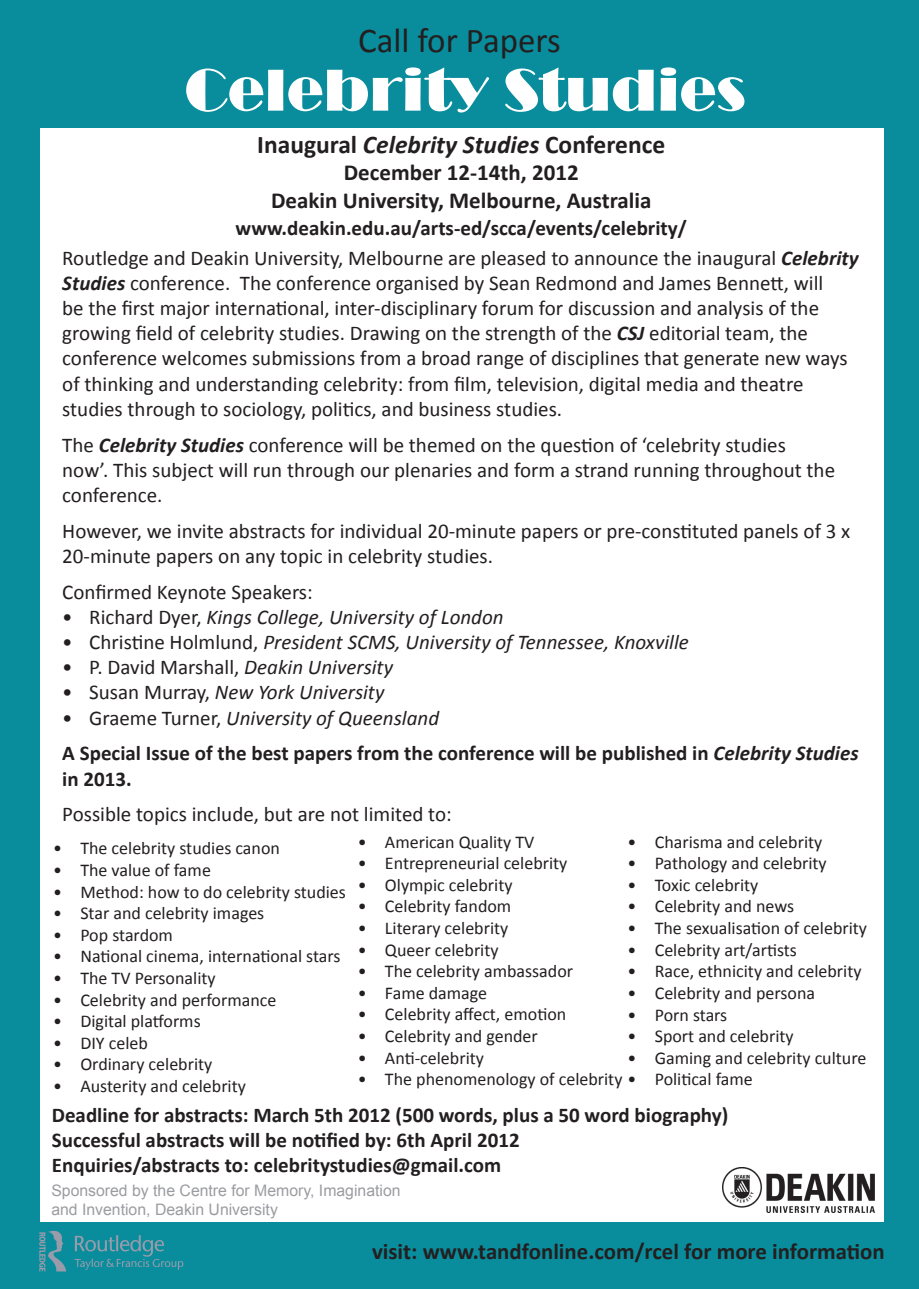
<style>
.page{position:relative;width:919px;height:1289px;background:#fff}
.page>*{position:absolute;margin:0;border:0;box-sizing:border-box;transform-origin:0 0}
.t1{font:61.35px "Broadway";color:#fff}
.t2{font:34.95px "Calibri";color:#231f20}
.t3{font:700 25.5px "Calibri";color:#231f20}
.t4{font:700 22.95px/27.6px "Calibri";color:#231f20;text-align:center}
.t5{font:700 22.8px "Calibri";color:#231f20}
.t6{font:21px/25.2px "Calibri";color:#231f20}
.t7{font:700 21px/25.2px "Calibri";color:#231f20}
.t8{font:italic 21px "Calibri";color:#231f20}
.t9{font:18px "Calibri";color:#231f20}
.t10{font:15.75px "Arial";color:#9b9ca0}
.s1{font-style:italic}
.s2{font-weight:700;font-style:italic}
.s3{font-style:normal}
</style>
<div class="page">
<div style="left:0;top:0;width:918px;height:1288px;background:#098d9d"></div>
<div style="left:40px;top:128px;width:843px;height:1094px;background:#fff"></div>
<img style="left:39px;top:1230px;width:145px;height:42px">
<img style="left:722px;top:1167px;width:152px;height:45px">
<p class="t2" style="left:358px;top:18px;width:204px">Call for Papers</p>
<p class="t1" style="left:184px;top:55px;width:563px">Celebrity Studies</p>
<p class="t3" style="left:257px;top:128px;width:409px">Inaugural <span class="s1">Celebrity Studies</span> Conference</p>
<p class="t4" style="left:271px;top:159px;width:382px">December 12-14th, 2012<br>Deakin University, Melbourne, Australia</p>
<p class="t7" style="left:236px;top:216px;width:452px">www.deakin.edu.au/arts-ed/scca/events/celebrity/</p>
<p class="t6" style="left:62px;top:245px;width:797px">Routledge and Deakin University, Melbourne are pleased to announce the inaugural <span class="s2">Celebrity Studies</span> conference. The conference organised by Sean Redmond and James Bennett, will<br>be the first major international, inter-disciplinary forum for discussion and analysis of the growing field of celebrity studies. Drawing on the strength of the <span class="s2">CSJ</span> editorial team, the conference welcomes submissions from a broad range of disciplines that generate new ways of thinking and understanding celebrity: from film, television, digital media and theatre studies through to sociology, politics, and business studies.</p>
<p class="t6" style="left:62px;top:432px;width:774px">The <span class="s2">Celebrity Studies</span> conference will be themed on the question of ‘celebrity studies now’. This subject will run through our plenaries and form a strand running throughout the conference.</p>
<p class="t6" style="left:62px;top:518px;width:789px">However, we invite abstracts for individual 20-minute papers or pre-constituted panels of 3 x<br>20-minute papers on any topic in celebrity studies.</p>
<p class="t6" style="left:62px;top:579px;width:252px">Confirmed Keynote Speakers:</p>
<p class="t8" style="left:62px;top:602px;width:443px"><span class="s3">• Richard Dyer,</span> Kings College, University of London</p>
<p class="t8" style="left:62px;top:627px;width:628px"><span class="s3">• Christine Holmlund,</span> President SCMS, University of Tennessee, Knoxville</p>
<p class="t6" style="left:62px;top:654px;width:332px">• P. David Marshall, <span class="s1">Deakin University</span></p>
<p class="t8" style="left:62px;top:678px;width:323px"><span class="s3">• Susan Murray,</span> New York University</p>
<p class="t8" style="left:62px;top:703px;width:378px"><span class="s3">• Graeme Turner,</span> University of Queensland</p>
<p class="t7" style="left:62px;top:740px;width:797px">A Special Issue of the best papers from the conference will be published in <span class="s1">Celebrity Studies </span>in 2013.</p>
<p class="t6" style="left:62px;top:801px;width:391px">Possible topics include, but are not limited to:</p>
<p class="t9" style="left:53px;top:837px;width:228px">• The celebrity studies canon</p>
<p class="t9" style="left:53px;top:858px;width:159px">• The value of fame</p>
<p class="t9" style="left:53px;top:880px;width:294px">• Method: how to do celebrity studies</p>
<p class="t9" style="left:53px;top:901px;width:213px">• Star and celebrity images</p>
<p class="t9" style="left:53px;top:923px;width:121px">• Pop stardom</p>
<p class="t9" style="left:53px;top:945px;width:289px">• National cinema, international stars</p>
<p class="t9" style="left:53px;top:966px;width:164px">• The TV Personality</p>
<p class="t9" style="left:53px;top:988px;width:225px">• Celebrity and performance</p>
<p class="t9" style="left:53px;top:1009px;width:149px">• Digital platforms</p>
<p class="t9" style="left:53px;top:1031px;width:96px">• DIY celeb</p>
<p class="t9" style="left:53px;top:1053px;width:161px">• Ordinary celebrity</p>
<p class="t9" style="left:53px;top:1074px;width:194px">• Austerity and celebrity</p>
<p class="t9" style="left:357px;top:830px;width:178px">• American Quality TV</p>
<p class="t9" style="left:357px;top:851px;width:211px">• Entrepreneurial celebrity</p>
<p class="t9" style="left:357px;top:873px;width:156px">• Olympic celebrity</p>
<p class="t9" style="left:357px;top:895px;width:155px">• Celebrity fandom</p>
<p class="t9" style="left:357px;top:916px;width:152px">• Literary celebrity</p>
<p class="t9" style="left:357px;top:938px;width:142px">• Queer celebrity</p>
<p class="t9" style="left:357px;top:959px;width:217px">• The celebrity ambassador</p>
<p class="t9" style="left:357px;top:981px;width:131px">• Fame damage</p>
<p class="t9" style="left:357px;top:1003px;width:210px">• Celebrity affect, emotion</p>
<p class="t9" style="left:357px;top:1024px;width:182px">• Celebrity and gender</p>
<p class="t9" style="left:357px;top:1046px;width:128px">• Anti-celebrity</p>
<p class="t9" style="left:357px;top:1067px;width:396px">• The phenomenology of celebrity • Political fame</p>
<p class="t9" style="left:627px;top:830px;width:196px">• Charisma and celebrity</p>
<p class="t9" style="left:627px;top:851px;width:201px">• Pathology and celebrity</p>
<p class="t9" style="left:627px;top:873px;width:132px">• Toxic celebrity</p>
<p class="t9" style="left:627px;top:895px;width:168px">• Celebrity and news</p>
<p class="t9" style="left:627px;top:916px;width:241px">• The sexualisation of celebrity</p>
<p class="t9" style="left:627px;top:938px;width:171px">• Celebrity art/artists</p>
<p class="t9" style="left:627px;top:959px;width:235px">• Race, ethnicity and celebrity</p>
<p class="t9" style="left:627px;top:981px;width:189px">• Celebrity and persona</p>
<p class="t9" style="left:627px;top:1003px;width:101px">• Porn stars</p>
<p class="t9" style="left:627px;top:1024px;width:168px">• Sport and celebrity</p>
<p class="t9" style="left:627px;top:1046px;width:240px">• Gaming and celebrity culture</p>
<p class="t7" style="left:52px;top:1101px;width:678px">Deadline for abstracts: March 5th 2012 (500 words, plus a 50 word biography)</p>
<p class="t7" style="left:52px;top:1127px;width:469px">Successful abstracts will be notified by: 6th April 2012</p>
<p class="t7" style="left:52px;top:1152px;width:451px">Enquiries/abstracts to: celebritystudies@gmail.com</p>
<p class="t10" style="left:51px;top:1180px;width:351px">Sponsored by the Centre for Memory, Imagination</p>
<p class="t10" style="left:51px;top:1199px;width:228px">and Invention, Deakin University</p>
<p class="t5" style="left:372px;top:1236px;width:514px">visit: www.tandfonline.com/rcel for more information</p>
</div>
